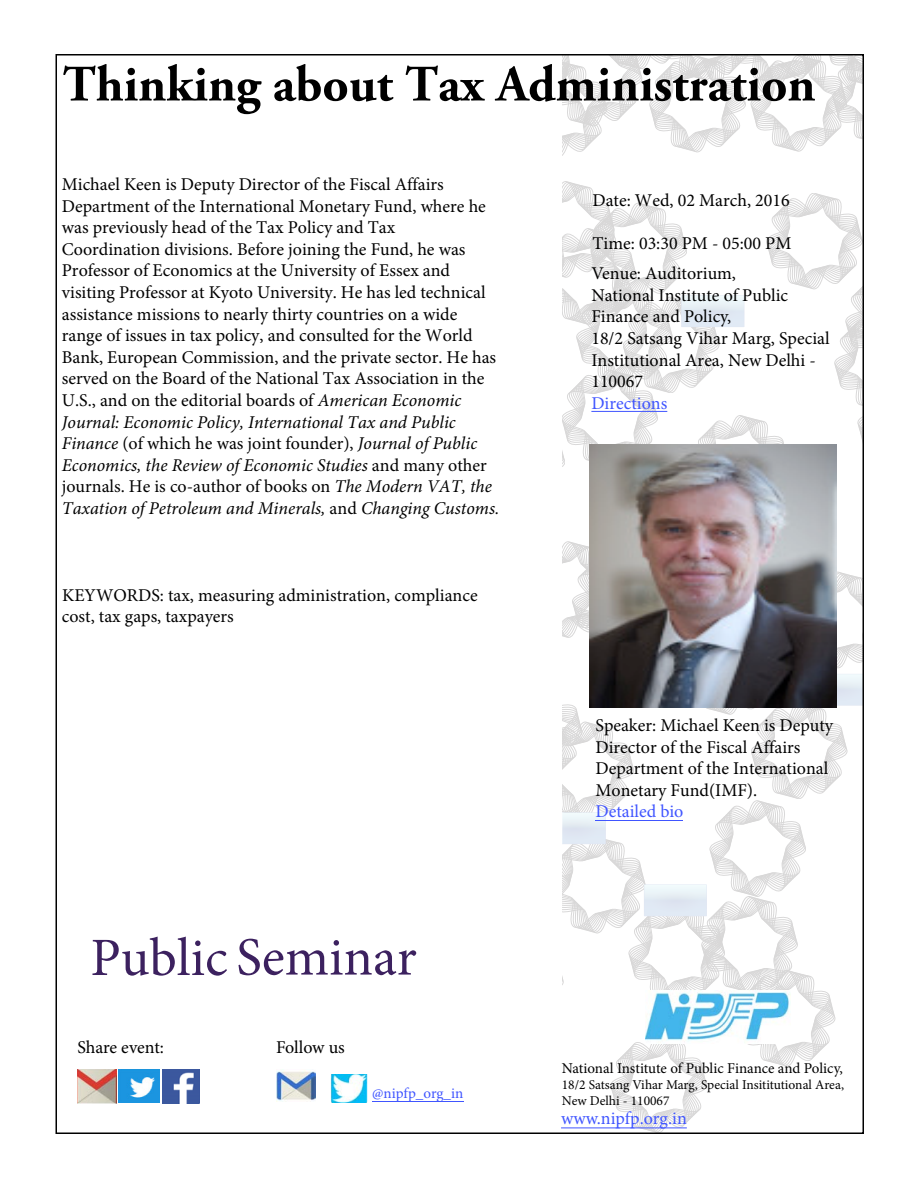
<style>
.page{position:relative;width:918px;height:1188px;background:#fff}
.page>*{position:absolute;margin:0;border:0;box-sizing:border-box;transform-origin:0 0}
.t1{font:54px "Minion Pro";color:#3c215f}
.t2{font:700 51px "Adobe Garamond Pro";color:#000}
.t3{font:18px/21.6px "Minion Pro";color:#000}
.t4{font:18px "Minion Pro";color:#4055ff}
.t5{font:15px "Minion Pro";letter-spacing:-.005em;color:#000}
.t6{font:15px "Minion Pro";color:#4055ff}
.t7{font:13.5px/15.8px "Minion Pro";color:#000}
.s1{font-style:italic}
.s2{color:#4055ff}
</style>
<div class="page">
<svg style="left:562px;top:57px;width:299px;height:99px"></svg>
<svg style="left:562px;top:181px;width:299px;height:286px"></svg>
<svg style="left:562px;top:542px;width:299px;height:589px"></svg>
<img style="left:645px;top:990px;width:146px;height:53px">
<img style="left:589px;top:445px;width:248px;height:263px">
<img style="left:119px;top:1069px;width:40px;height:33px">
<img style="left:162px;top:1069px;width:38px;height:34px">
<img style="left:77px;top:1069px;width:39px;height:34px">
<img style="left:277px;top:1069px;width:39px;height:33px">
<img style="left:331px;top:1074px;width:37px;height:28px">
<hr style="left:372px;top:1101px;width:91px;height:1px;background:#4055ff">
<hr style="left:561px;top:1127px;width:126px;height:1px;background:#4055ff">
<hr style="left:591px;top:411px;width:76px;height:1px;background:#4055ff">
<hr style="left:596px;top:820px;width:87px;height:1px;background:#4055ff">
<p class="t2" style="left:63px;top:55px;width:754px">Thinking about Tax Administration</p>
<p class="t3" style="left:62px;top:173px;width:439px">Michael Keen is Deputy Director of the Fiscal Affairs Department of the International Monetary Fund, where he was previously head of the Tax Policy and Tax<br>Coordination divisions. Before joining the Fund, he was Professor of Economics at the University of Essex and visiting Professor at Kyoto University. He has led technical assistance missions to nearly thirty countries on a wide range of issues in tax policy, and consulted for the World Bank, European Commission, and the private sector. He has served on the Board of the National Tax Association in the U.S., and on the editorial boards of <span class="s1">American Economic Journal: Economic Policy, International Tax and Public Finance</span> (of which he was joint founder), <span class="s1">Journal of Public Economics, the Review of Economic Studies</span> and many other journals. He is co-author of books on <span class="s1">The Modern VAT, the Taxation of Petroleum and Minerals,</span> and <span class="s1">Changing Customs.</span></p>
<p class="t3" style="left:62px;top:584px;width:417px">KEYWORDS: tax, measuring administration, compliance cost, tax gaps, taxpayers</p>
<p class="t1" style="left:90px;top:921px;width:328px">Public Seminar</p>
<p class="t3" style="left:77px;top:1037px;width:88px">Share event:</p>
<p class="t3" style="left:276px;top:1037px;width:70px">Follow us</p>
<p class="t6" style="left:372px;top:1084px;width:93px">@nipfp_org_in</p>
<p class="t3" style="left:593px;top:189px;width:199px">Date: Wed, 02 March, 2016</p>
<p class="t3" style="left:591px;top:228px;width:202px;line-height:30.5px">Time: 03:30 PM - 05:00 PM<br>Venue: Auditorium,</p>
<p class="t3" style="left:591px;top:284px;width:240px">National Institute of Public<br>Finance and Policy,<br>18/2 Satsang Vihar Marg, Special<br>Institutional Area, New Delhi -<br>110067<br><span class="s2">Directions</span></p>
<p class="t3" style="left:595px;top:715px;width:239px">Speaker: Michael Keen is Deputy<br>Director of the Fiscal Affairs<br>Department of the International<br>Monetary Fund(IMF).<br><span class="s2">Detailed bio</span></p>
<p class="t5" style="left:562px;top:1058px;width:283px">National Institute of Public Finance and Policy,</p>
<p class="t7" style="left:562px;top:1077px;width:284px">18/2 Satsang Vihar Marg, Special Insititutional Area,<br>New Delhi - 110067</p>
<p class="t4" style="left:561px;top:1107px;width:127px">www.nipfp.org.in</p>
</div>
